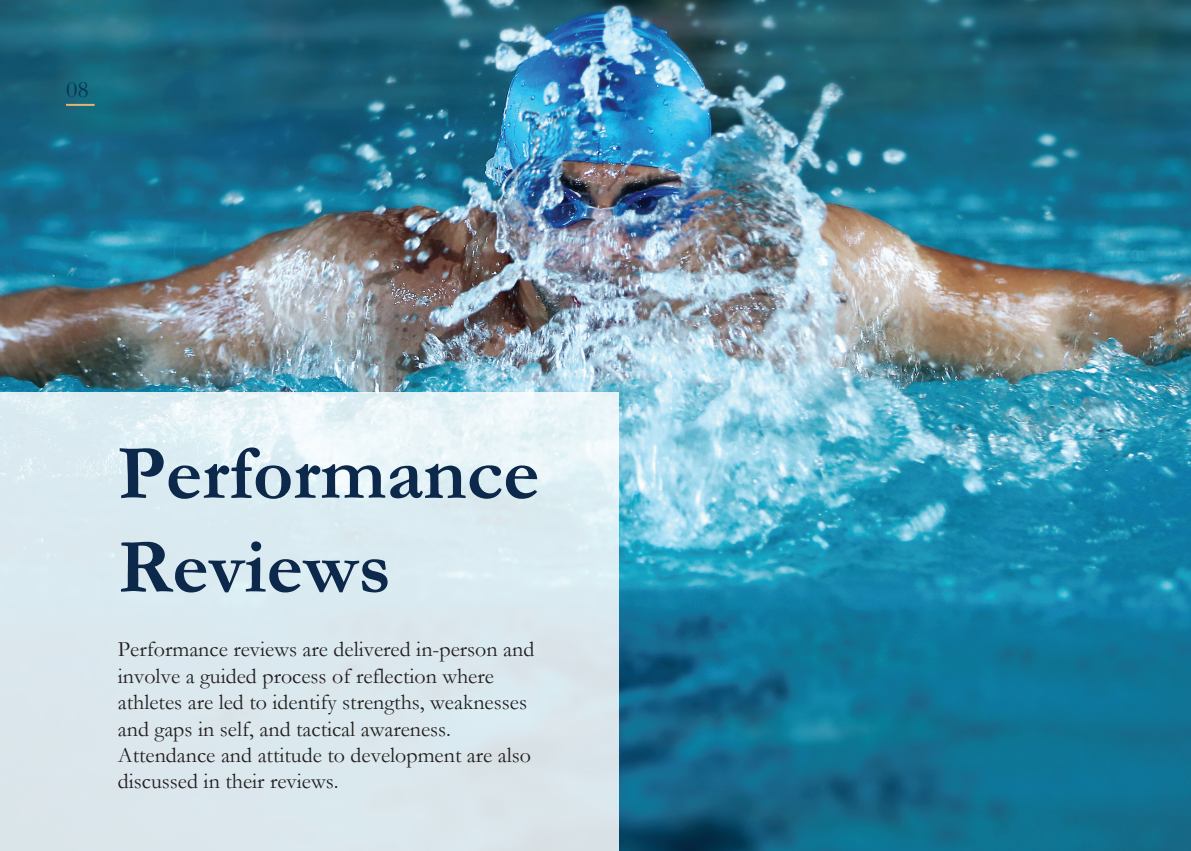
<style>
.page{position:relative;width:1191px;height:851px;background:#fff}
.page>*{position:absolute;margin:0;border:0;box-sizing:border-box;transform-origin:0 0}
.t1{font:700 78px/93.6px "Garamond";color:#0c284a}
.t2{font:24px "Garamond";color:#053352}
.t3{font:22px/26.4px "Garamond";color:#231f20}
</style>
<div class="page">
<img style="left:0;top:0;width:1191px;height:850px">
<svg style="left:0;top:392px;width:618px;height:458px;background:#dceaef"></svg>
<hr style="left:66px;top:104px;width:29px;height:2px;background:#e5b570">
<p class="t2" style="left:66px;top:74px;width:24px">08</p>
<h1 class="t1" style="left:118px;top:427px;width:423px">Performance<br>Reviews</h1>
<p class="t3" style="left:118px;top:635px;width:418px">Performance reviews are delivered in-person and involve a guided process of reflection where athletes are led to identify strengths, weaknesses and gaps in self, and tactical awareness.<br>Attendance and attitude to development are also discussed in their reviews.</p>
</div>
